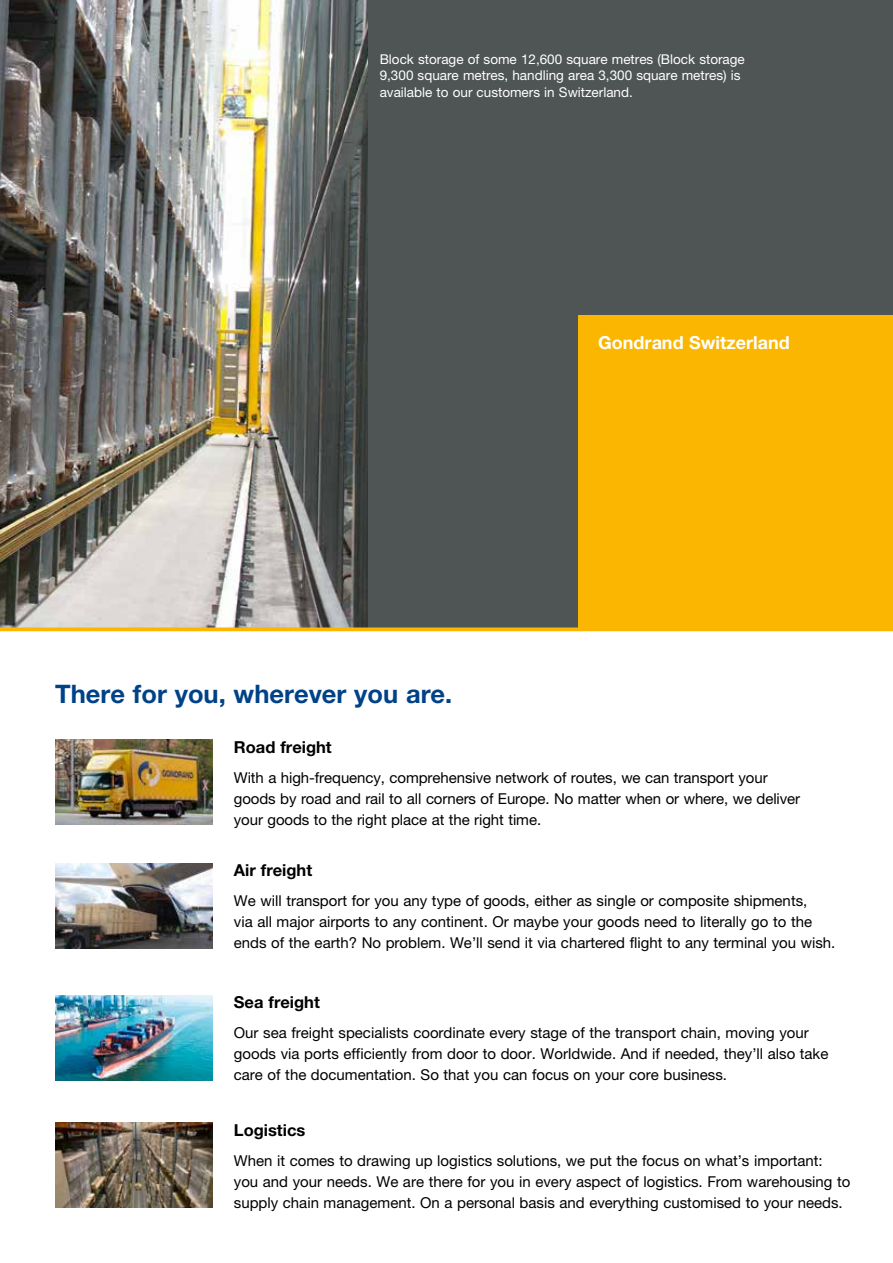
<style>
.page{position:relative;width:893px;height:1263px;background:#fff}
.page>*{position:absolute;margin:0;border:0;box-sizing:border-box;transform-origin:0 0}
.t1{font:700 25.5px "Helvetica Neue LT Std";color:#004287}
.t2{font:700 18px "Helvetica Neue LT Std";color:#fff}
.t3{font:700 16.5px "Helvetica Neue LT Std";color:#000}
.t4{font:15px/21px "Helvetica Neue LT Std";color:#000}
.t5{font:13.5px/16.5px "Helvetica Neue LT Std";color:#fff}
</style>
<div class="page">
<div style="left:366px;top:0;width:527px;height:628px;background:#4f5455"></div>
<img style="left:0;top:0;width:368px;height:627px">
<svg style="left:0;top:627px;width:893px;height:4px;background:#f0b20e"></svg>
<div style="left:578px;top:315px;width:315px;height:314px;background:#fab600"></div>
<img style="left:55px;top:740px;width:158px;height:85px">
<img style="left:55px;top:1123px;width:158px;height:85px">
<img style="left:55px;top:863px;width:158px;height:85px">
<img style="left:55px;top:995px;width:158px;height:85px">
<p class="t5" style="left:380px;top:50px;width:367px">Block storage of some 12,600 square metres (Block storage<br>9,300 square metres, handling area 3,300 square metres) is available to our customers in Switzerland.</p>
<p class="t2" style="left:598px;top:331px;width:193px">Gondrand Switzerland</p>
<h1 class="t1" style="left:55px;top:678px;width:399px">There for you, wherever you are.</h1>
<p class="t3" style="left:234px;top:737px;width:99px">Road freight</p>
<p class="t4" style="left:234px;top:767px;width:568px">With a high-frequency, comprehensive network of routes, we can transport your goods by road and rail to all corners of Europe. No matter when or where, we deliver your goods to the right place at the right time.</p>
<p class="t3" style="left:234px;top:860px;width:80px">Air freight</p>
<p class="t4" style="left:234px;top:890px;width:603px">We will transport for you any type of goods, either as single or composite shipments,<br>via all major airports to any continent. Or maybe your goods need to literally go to the ends of the earth? No problem. We’ll send it via chartered flight to any terminal you wish.</p>
<p class="t3" style="left:234px;top:992px;width:88px">Sea freight</p>
<p class="t4" style="left:234px;top:1022px;width:596px">Our sea freight specialists coordinate every stage of the transport chain, moving your goods via ports efficiently from door to door. Worldwide. And if needed, they’ll also take care of the documentation. So that you can focus on your core business.</p>
<p class="t3" style="left:234px;top:1119px;width:73px">Logistics</p>
<p class="t4" style="left:234px;top:1149px;width:618px">When it comes to drawing up logistics solutions, we put the focus on what’s important: you and your needs. We are there for you in every aspect of logistics. From warehousing to supply chain management. On a personal basis and everything customised to your needs.</p>
</div>
